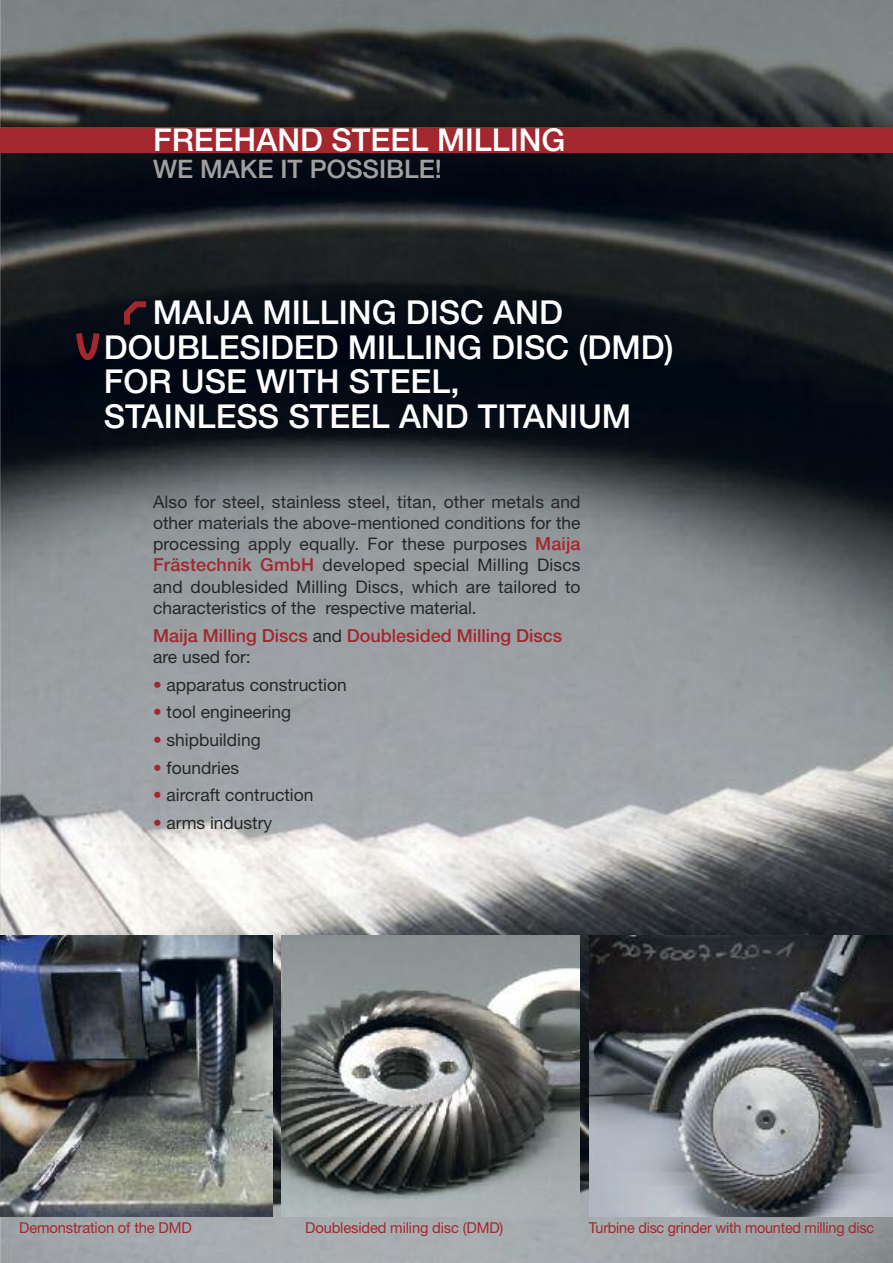
<style>
.page{position:relative;width:893px;height:1263px;background:#fff}
.page>*{position:absolute;margin:0;border:0;box-sizing:border-box;transform-origin:0 0}
.t1{font:500 33px/34.5px "Helvetica Neue";color:#fff}
.t2{font:500 31.5px "Helvetica Neue";color:#fff}
.t3{font:500 25.5px "Helvetica Neue";color:#a0a0a1}
.t4{font:500 18px "Helvetica Neue";color:#a2272e}
.t5{font:17.4px/21.1px "Helvetica Neue";color:#272627;text-align:justify}
.t6{font:15px "Helvetica Neue";letter-spacing:-.01em;color:#a2272e}
.t7{font:15px "Helvetica Neue";letter-spacing:-.01em;color:#a2272e;scale:.96 1}
.s1{font-weight:500;font-size:18px;color:#a2272e}
.s2{font-weight:400;font-size:17.4px;color:#272627}
.s3{color:#a2272e}
</style>
<div class="page">
<img style="left:0;top:0;width:893px;height:1263px">
<img style="left:589px;top:935px;width:304px;height:281px">
<img style="left:0;top:935px;width:273px;height:281px">
<img style="left:281px;top:935px;width:299px;height:281px">
<svg style="left:121px;top:298px;width:31px;height:32px"></svg>
<svg style="left:73px;top:327px;width:29px;height:36px"></svg>
<div style="left:0;top:128px;width:893px;height:25px;background:#a2272e"></div>
<h2 class="t2" style="left:153px;top:129px;width:414px">FREEHAND STEEL MILLING</h2>
<h3 class="t3" style="left:153px;top:160px;width:290px">WE MAKE IT POSSIBLE!</h3>
<h1 class="t1" style="left:104px;top:298px;width:571px;text-indent:49px">MAIJA MILLING DISC AND<br>DOUBLESIDED MILLING DISC (DMD)<br>FOR USE WITH STEEL,<br>STAINLESS STEEL AND TITANIUM</h1>
<p class="t5" style="left:153px;top:493px;width:429px">Also for steel, stainless steel, titan, other metals and other materials the above-mentioned conditions for the processing apply equally. For these purposes <span class="s1">Maija Frästechnik GmbH</span> developed special Milling Discs and doublesided Milling Discs, which are tailored to characteristics of the respective material.</p>
<p class="t4" style="left:153px;top:629px;width:410px">Maija Milling Discs <span class="s2">and</span> Doublesided Milling Discs</p>
<p class="t5" style="left:153px;top:648px;width:99px">are used for:</p>
<p class="t5" style="left:153px;top:675px;width:195px"><span class="s3">•</span> apparatus construction</p>
<p class="t5" style="left:153px;top:703px;width:140px"><span class="s3">•</span> tool engineering</p>
<p class="t5" style="left:153px;top:731px;width:109px"><span class="s3">•</span> shipbuilding</p>
<p class="t5" style="left:153px;top:758px;width:87px"><span class="s3">•</span> foundries</p>
<p class="t5" style="left:153px;top:786px;width:162px"><span class="s3">•</span> aircraft contruction</p>
<p class="t5" style="left:153px;top:814px;width:121px"><span class="s3">•</span> arms industry</p>
<p class="t6" style="left:19px;top:1223px;width:174px">Demonstration of the DMD</p>
<p class="t6" style="left:305px;top:1223px;width:200px">Doublesided miling disc (DMD)</p>
<p class="t7" style="left:589px;top:1223px;width:299px">Turbine disc grinder with mounted milling disc</p>
</div>
